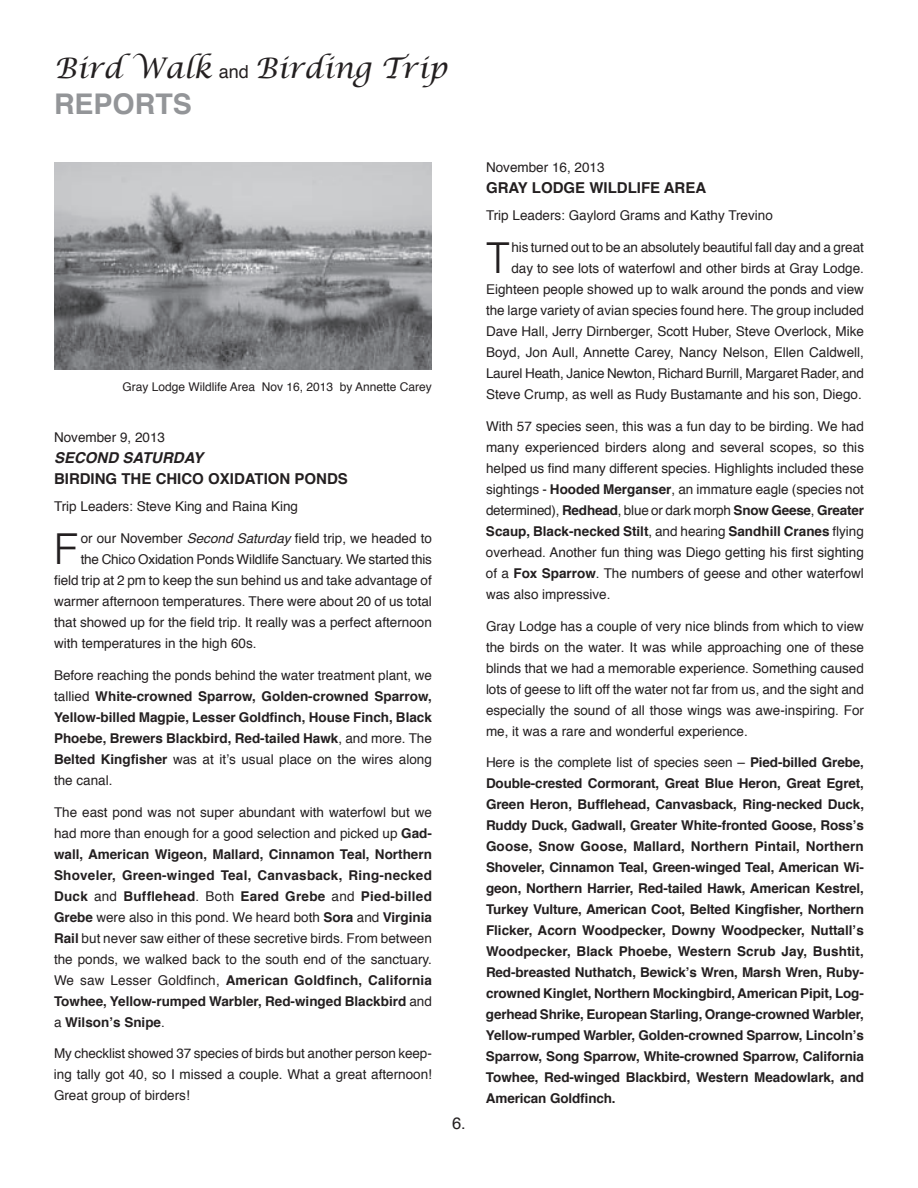
<style>
.page{position:relative;width:918px;height:1188px;background:#fff}
.page>*{position:absolute;margin:0;border:0;box-sizing:border-box;transform-origin:0 0}
.t1{font:300 42.75px "Helvetica";color:#231f20}
.t2{font:italic 28.5px "Lucida Calligraphy";color:#231f20}
.t3{font:700 28.5px "Helvetica";color:#939598}
.t4{font:16.5px "Helvetica";color:#231f20}
.t5{font:700 15px "Helvetica";color:#231f20}
.t6{font:italic 700 15px "Helvetica";color:#231f20}
.t7{font:13.5px/21px "Helvetica";color:#231f20;text-align:justify}
.t8{font:700 13.5px/21px "Helvetica";color:#231f20;text-align:justify}
.t9{font:12px "Helvetica";color:#231f20}
.s1{font-family:"Helvetica";font-style:normal;font-size:18px}
.s2{font-style:italic}
.s3{font-weight:400}
.s4{font-weight:700}
</style>
<div class="page">
<img style="left:54px;top:162px;width:378px;height:207px">
<h2 class="t2" style="left:54px;top:51px;width:394px">Bird Walk <span class="s1">and</span> Birding Trip</h2>
<h2 class="t3" style="left:54px;top:81px;width:139px">REPORTS</h2>
<p class="t9" style="left:122px;top:378px;width:311px">Gray Lodge Wildlife Area Nov 16, 2013 by Annette Carey</p>
<p class="t7" style="left:54px;top:427px;width:113px">November 9, 2013</p>
<p class="t6" style="left:54px;top:446px;width:151px">SECOND SATURDAY</p>
<p class="t5" style="left:54px;top:467px;width:295px">BIRDING THE CHICO OXIDATION PONDS</p>
<p class="t7" style="left:54px;top:496px;width:246px">Trip Leaders: Steve King and Raina King</p>
<h1 class="t1" style="left:54px;top:522px;width:25px">F</h1>
<p class="t7" style="left:81px;top:528px;width:353px">or our November <span class="s2">Second Saturday</span> field trip, we headed to</p>
<p class="t7" style="left:81px;top:549px;width:353px">the Chico Oxidation Ponds Wildlife Sanctuary. We started this</p>
<p class="t7" style="left:54px;top:570px;width:379px">field trip at 2 pm to keep the sun behind us and take advantage of</p>
<p class="t7" style="left:54px;top:591px;width:379px">warmer afternoon temperatures. There were about 20 of us total</p>
<p class="t7" style="left:54px;top:612px;width:379px">that showed up for the field trip. It really was a perfect afternoon</p>
<p class="t7" style="left:54px;top:633px;width:204px">with temperatures in the high 60s.</p>
<p class="t8" style="left:54px;top:665px;width:379px"><span class="s3">Before reaching the ponds behind the water treatment plant, we tallied</span> White-crowned Sparrow, Golden-crowned Sparrow, Yellow-billed Magpie, Lesser Goldfinch, House Finch, Black Phoebe, Brewers Blackbird, Red-tailed Hawk<span class="s3">, and more. The </span>Belted Kingfisher <span class="s3">was at it’s usual place on the wires along the canal.</span></p>
<p class="t7" style="left:54px;top:802px;width:380px">The east pond was not super abundant with waterfowl but we had more than enough for a good selection and picked up <span class="s4">Gad&shy;wall, American Wigeon, Mallard, Cinnamon Teal, Northern Shoveler, Green-winged Teal, Canvasback, Ring-necked Duck</span> and <span class="s4">Bufflehead</span>. Both <span class="s4">Eared Grebe</span> and <span class="s4">Pied-billed Grebe</span> were also in this pond. We heard both <span class="s4">Sora</span> and <span class="s4">Virginia Rail</span> but never saw either of these secretive birds. From between the ponds, we walked back to the south end of the sanctuary.<br>We saw Lesser Goldfinch, <span class="s4">American Goldfinch, California Towhee, Yellow-rumped Warbler, Red-winged Blackbird</span> and a <span class="s4">Wilson’s Snipe</span>.</p>
<p class="t7" style="left:54px;top:1043px;width:380px">My checklist showed 37 species of birds but another person keep&shy;ing tally got 40, so I missed a couple. What a great afternoon!<br>Great group of birders!</p>
<p class="t4" style="left:452px;top:1110px;width:15px">6.</p>
<p class="t7" style="left:486px;top:157px;width:120px">November 16, 2013</p>
<p class="t5" style="left:486px;top:176px;width:222px">GRAY LODGE WILDLIFE AREA</p>
<p class="t7" style="left:486px;top:205px;width:288px">Trip Leaders: Gaylord Grams and Kathy Trevino</p>
<h1 class="t1" style="left:486px;top:231px;width:25px">T</h1>
<p class="t7" style="left:486px;top:237px;width:380px;text-align:right">his turned out to be an absolutely beautiful fall day and a great<br>day to see lots of waterfowl and other birds at Gray Lodge.<br>Eighteen people showed up to walk around the ponds and view the large variety of avian species found here. The group included Dave Hall, Jerry Dirnberger, Scott Huber, Steve Overlock, Mike Boyd, Jon Aull, Annette Carey, Nancy Nelson, Ellen Caldwell, Laurel Heath, Janice Newton, Richard Burrill, Margaret Rader, and Steve Crump, as well as Rudy Bustamante and his son, Diego.</p>
<p class="t7" style="left:486px;top:416px;width:380px">With 57 species seen, this was a fun day to be birding. We had many experienced birders along and several scopes, so this helped us find many different species. Highlights included these sightings - <span class="s4">Hooded Merganser</span>, an immature eagle (species not determined), <span class="s4">Redhead</span>, blue or dark morph <span class="s4">Snow Geese</span>, <span class="s4">Greater Scaup, Black-necked Stilt</span>, and hearing <span class="s4">Sandhill Cranes</span> flying overhead. Another fun thing was Diego getting his first sighting of a <span class="s4">Fox Sparrow</span>. The numbers of geese and other waterfowl was also impressive.</p>
<p class="t7" style="left:486px;top:616px;width:380px">Gray Lodge has a couple of very nice blinds from which to view the birds on the water. It was while approaching one of these blinds that we had a memorable experience. Something caused lots of geese to lift off the water not far from us, and the sight and especially the sound of all those wings was awe-inspiring. For me, it was a rare and wonderful experience.</p>
<p class="t8" style="left:486px;top:752px;width:380px"><span class="s3">Here is the complete list of species seen –</span> Pied-billed Grebe, Double-crested Cormorant, Great Blue Heron, Great Egret, Green Heron, Bufflehead, Canvasback, Ring-necked Duck, Ruddy Duck, Gadwall, Greater White-fronted Goose, Ross’s Goose, Snow Goose, Mallard, Northern Pintail, Northern Shoveler, Cinnamon Teal, Green-winged Teal, American Wi&shy;geon, Northern Harrier, Red-tailed Hawk, American Kestrel, Turkey Vulture, American Coot, Belted Kingfisher, Northern Flicker, Acorn Woodpecker, Downy Woodpecker, Nuttall’s Woodpecker, Black Phoebe, Western Scrub Jay, Bushtit, Red-breasted Nuthatch, Bewick’s Wren, Marsh Wren, Ruby&shy;crowned Kinglet, Northern Mockingbird, American Pipit, Log&shy;gerhead Shrike, European Starling, Orange-crowned Warbler, Yellow-rumped Warbler, Golden-crowned Sparrow, Lincoln’s Sparrow, Song Sparrow, White-crowned Sparrow, California Towhee, Red-winged Blackbird, Western Meadowlark, and American Goldfinch.</p>
</div>
